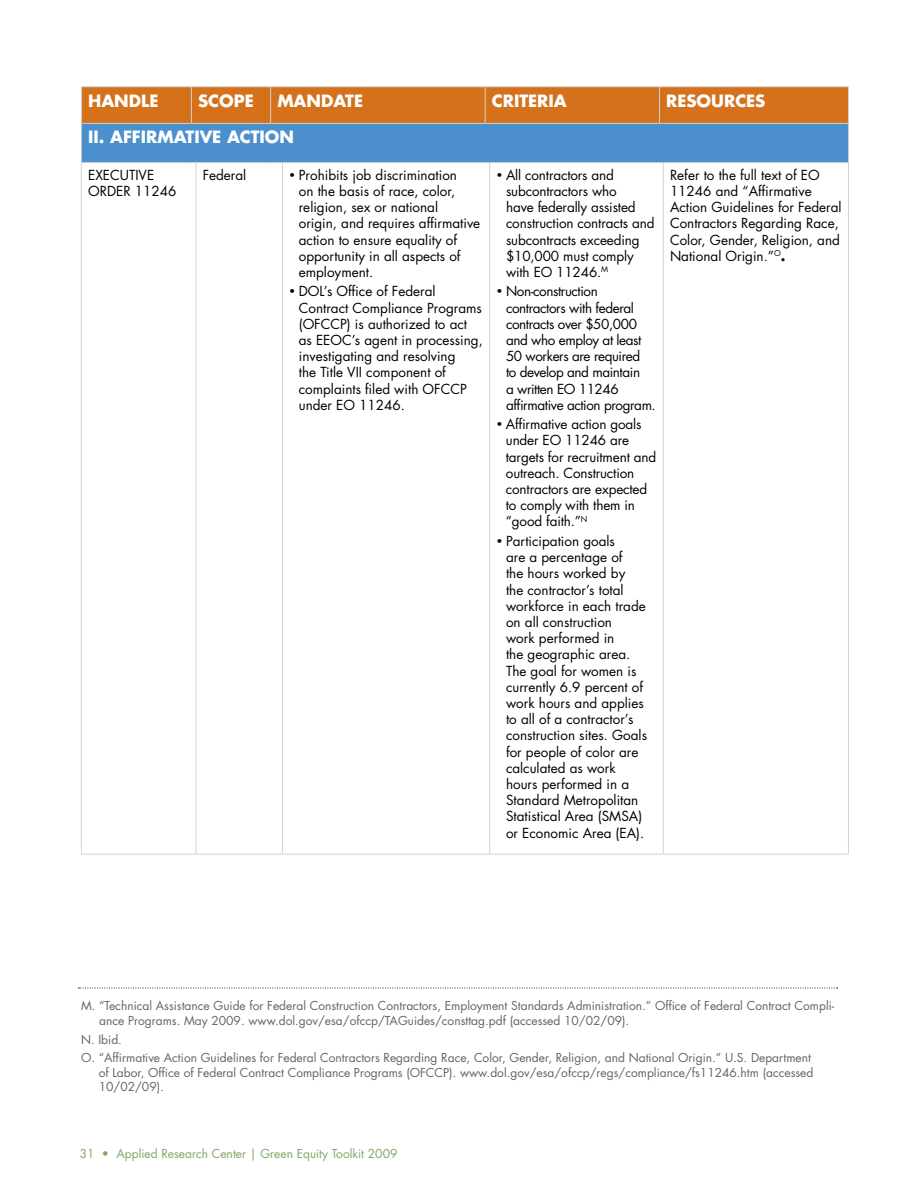
<style>
.page{position:relative;width:918px;height:1188px;background:#fff}
.page>*{position:absolute;margin:0;border:0;box-sizing:border-box;transform-origin:0 0}
.t1{font:700 16.5px "Futura";color:#fff}
.t2{font:13.5px/16.2px "Futura";color:#000}
.t3{font:13.5px/16.2px "Futura";letter-spacing:-.03em;color:#000}
.t4{font:12px/14.4px "Futura";color:#636467}
.t5{font:12px "Futura";color:#80a665}
.s1{font-weight:700}
</style>
<div class="page">
<div style="left:81px;top:123px;width:767px;height:40px;background:#4b8fcc"></div>
<svg style="left:81px;top:86px;width:768px;height:38px;background:#d37726"></svg>
<hr style="left:848px;top:87px;width:1px;height:36px;background:#d1d3d4">
<hr style="left:81px;top:124px;width:1px;height:38px;background:#d1d3d4">
<hr style="left:848px;top:124px;width:1px;height:38px;background:#d1d3d4">
<hr style="left:81px;top:162px;width:110px;height:1px;background:#d1d3d4">
<hr style="left:81px;top:163px;width:1px;height:691px;background:#d1d3d4">
<hr style="left:196px;top:162px;width:75px;height:1px;background:#d1d3d4">
<hr style="left:196px;top:163px;width:1px;height:691px;background:#d1d3d4">
<hr style="left:282px;top:162px;width:203px;height:1px;background:#d1d3d4">
<hr style="left:282px;top:163px;width:1px;height:691px;background:#d1d3d4">
<hr style="left:490px;top:162px;width:169px;height:1px;background:#d1d3d4">
<hr style="left:489px;top:163px;width:1px;height:691px;background:#d1d3d4">
<hr style="left:663px;top:162px;width:182px;height:1px;background:#d1d3d4">
<hr style="left:663px;top:163px;width:1px;height:691px;background:#d1d3d4">
<hr style="left:848px;top:163px;width:1px;height:691px;background:#d1d3d4">
<hr style="left:81px;top:854px;width:110px;height:1px;background:#d1d3d4">
<hr style="left:196px;top:854px;width:75px;height:1px;background:#d1d3d4">
<hr style="left:282px;top:854px;width:203px;height:1px;background:#d1d3d4">
<hr style="left:490px;top:854px;width:169px;height:1px;background:#d1d3d4">
<hr style="left:663px;top:854px;width:182px;height:1px;background:#d1d3d4">
<svg style="left:78px;top:988px;width:760px;height:1px"></svg>
<p class="t1" style="left:88px;top:90px;width:72px">HANDLE</p>
<p class="t1" style="left:198px;top:90px;width:57px">SCOPE</p>
<p class="t1" style="left:277px;top:90px;width:87px">MANDATE</p>
<p class="t1" style="left:492px;top:90px;width:75px">CRITERIA</p>
<p class="t1" style="left:666px;top:90px;width:99px">RESOURC ES</p>
<p class="t1" style="left:88px;top:126px;width:45px">II. AFFIR</p>
<p class="t1" style="left:157px;top:126px;width:38px">MATIVE</p>
<p class="t1" style="left:227px;top:126px;width:36px">ACTION</p>
<p class="t2" style="left:88px;top:167px;width:90px">EXECUTIVE<br>ORDER 11246</p>
<p class="t2" style="left:203px;top:167px;width:45px">Federal</p>
<p class="t2" style="left:299px;top:167px;width:183px;text-indent:-10px">• Prohibits job discrimination<br>on the basis of race, color, religion, sex or national<br>origin, and requires affirmative action to ensure equality of opportunity in all aspects of employment.</p>
<p class="t2" style="left:299px;top:284px;width:186px;text-indent:-10px">• DOL’s Office of Federal<br>Contract Compliance Programs (OFCCP) is authorized to act as EEOC’s agent in processing, investigating and resolving<br>the Title VII component of complaints filed with OFCCP under EO 11246.</p>
<p class="t2" style="left:670px;top:167px;width:173px">Refer to the full text of EO<br>11246 and “Affirmative<br>Action Guidelines for Federal<br>Contractors Regarding Race,<br>Color, Gender, Religion, and<br>National Origin.”<sup>O</sup><span class="s1">.</span></p>
<p class="t2" style="left:506px;top:167px;width:150px;text-indent:-10px">• All contractors and subcontractors who<br>have federally assisted construction contracts and subcontracts exceeding $10,000 must comply with EO 11246.<sup>M</sup></p>
<p class="t3" style="left:506px;top:284px;width:151px;text-indent:-10px">• Non-construction contractors with federal contracts over $50,000 and who employ at least<br>50 workers are required<br>to develop and maintain<br>a written EO 11246 affirmative action program.</p>
<p class="t2" style="left:506px;top:416px;width:152px;text-indent:-9px">• Affirmative action goals under EO 11246 are targets for recruitment and outreach. Construction contractors are expected to comply with them in “good faith.”<sup>N</sup></p>
<p class="t2" style="left:506px;top:533px;width:143px;text-indent:-10px">• Participation goals<br>are a percentage of<br>the hours worked by<br>the contractor’s total workforce in each trade on all construction<br>work performed in<br>the geographic area.<br>The goal for women is currently 6.9 percent of work hours and applies to all of a contractor’s construction sites. Goals for people of color are calculated as work hours performed in a<br>Standard Metropolitan<br>Statistical Area (SMSA) or Economic Area (EA).</p>
<p class="t4" style="left:99px;top:999px;width:737px;text-indent:-18px">M. “Technical Assistance Guide for Federal Construction Contractors, Employment Standards Administration.” Office of Federal Contract Compli&shy;ance Programs. May 2009. www.dol.gov/esa/ofccp/TAGuides/consttag.pdf (accessed 10/02/09).</p>
<p class="t4" style="left:81px;top:1030px;width:732px;line-height:18.8px">N. Ibid.<br>O. “Affirmative Action Guidelines for Federal Contractors Regarding Race, Color, Gender, Religion, and National Origin.” U.S. Department</p>
<p class="t4" style="left:99px;top:1065px;width:716px">of Labor, Office of Federal Contract Compliance Programs (OFCCP). www.dol.gov/esa/ofccp/regs/compliance/fs11246.htm (accessed<br>10/02/09).</p>
<p class="t5" style="left:80px;top:1146px;width:319px">31 • Applied Research Center | Green Equity Toolkit 2009</p>
</div>
